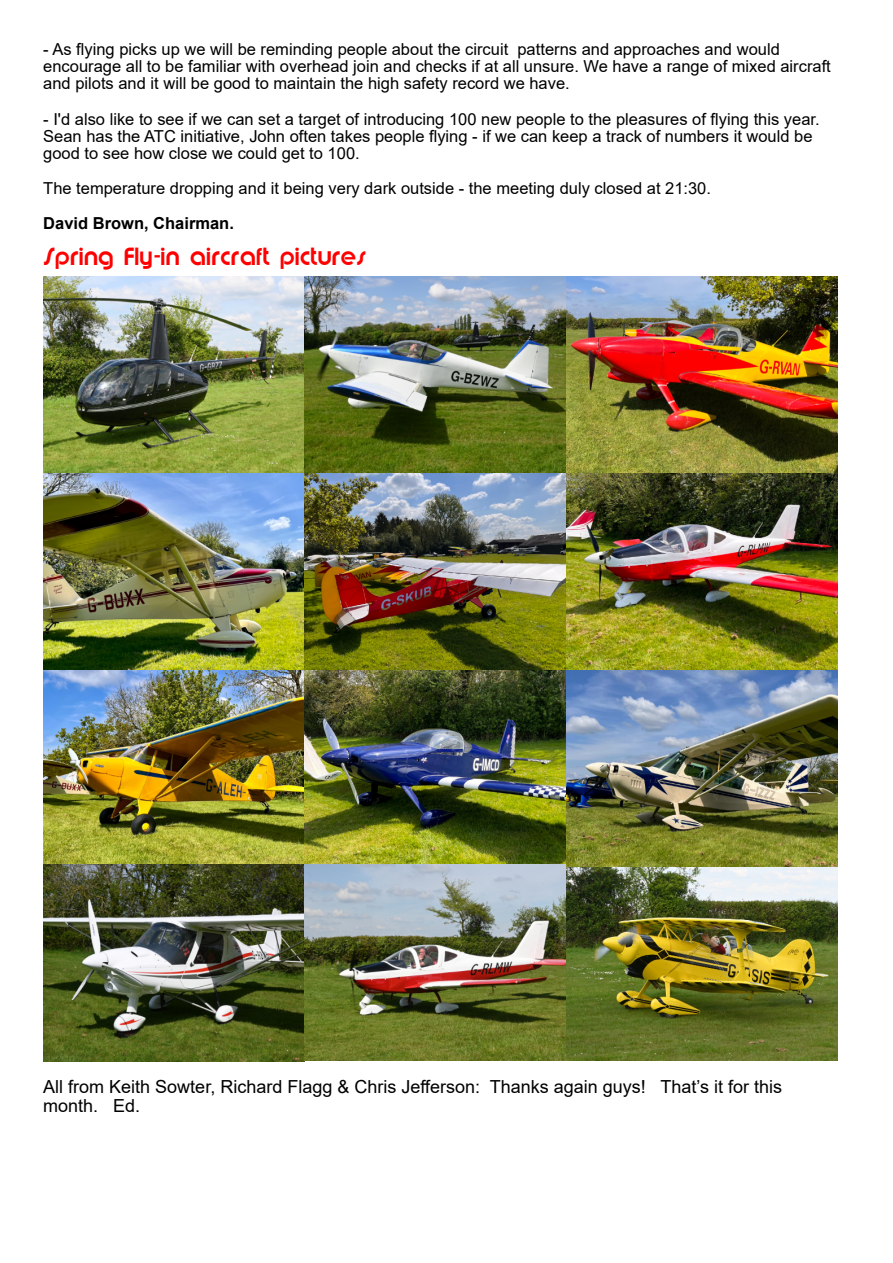
<style>
.page{position:relative;width:893px;height:1263px;background:#fff}
.page>*{position:absolute;margin:0;border:0;box-sizing:border-box;transform-origin:0 0}
.t1{font:21px "Brandish";color:#f00}
.t2{font:18px/18.6px "Arial";color:#000}
.t3{font:16.5px/17.1px "Arial";color:#000}
.t4{font:700 16.5px "Arial";color:#000}
</style>
<div class="page">
<img style="left:43px;top:277px;width:261px;height:785px">
<img style="left:304px;top:276px;width:262px;height:589px">
<img style="left:304px;top:865px;width:262px;height:196px">
<img style="left:566px;top:277px;width:271px;height:784px">
<p class="t3" style="left:43px;top:43px;width:789px">- As flying picks up we will be reminding people about the circuit patterns and approaches and would encourage all to be familiar with overhead join and checks if at all unsure. We have a range of mixed aircraft and pilots and it will be good to maintain the high safety record we have.</p>
<p class="t3" style="left:43px;top:112px;width:778px">- I'd also like to see if we can set a target of introducing 100 new people to the pleasures of flying this year.<br>Sean has the ATC initiative, John often takes people flying - if we can keep a track of numbers it would be good to see how close we could get to 100.</p>
<p class="t3" style="left:43px;top:181px;width:669px">The temperature dropping and it being very dark outside - the meeting duly closed at 21:30.</p>
<p class="t4" style="left:43px;top:217px;width:192px">David Brown, Chairman.</p>
<p class="t1" style="left:43px;top:241px;width:325px">Spring Fly-in aircraft pictures</p>
<p class="t2" style="left:43px;top:1079px;width:740px">All from Keith Sowter, Richard Flagg &amp; Chris Jefferson: Thanks again guys! That’s it for this month. Ed.</p>
</div>
